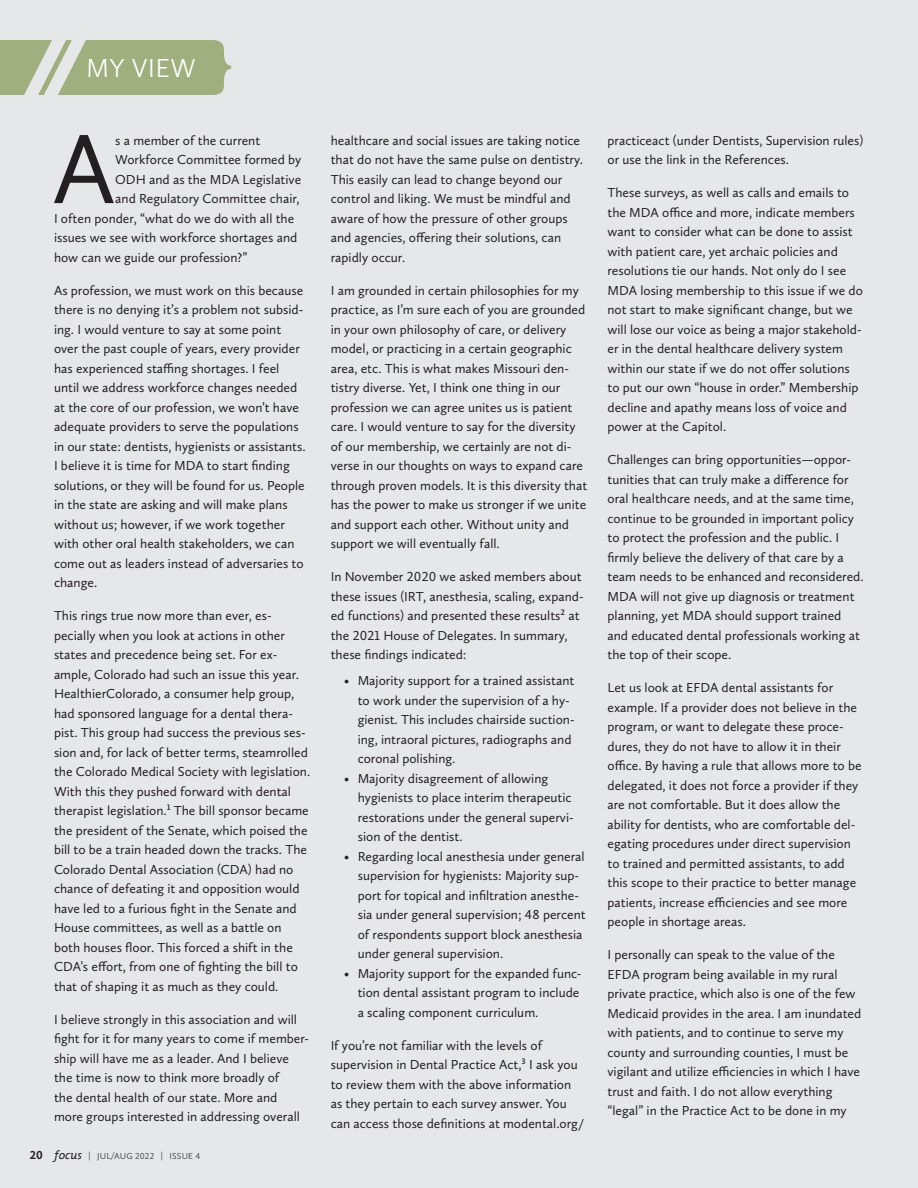
<style>
.page{position:relative;width:918px;height:1188px;background:#e6e7e9}
.page>*{position:absolute;margin:0;border:0;box-sizing:border-box;transform-origin:0 0}
.BODY_sans{font:101.25px "Calluna Sans";color:#231f20}
.t1{font:300 27px "Calluna Sans";letter-spacing:.015em;color:#fff}
.BODY_sans-2{font:13.5px/19.5px "Calluna Sans";color:#231f20}
.t2{font:9px "Calluna Sans";letter-spacing:.015em;color:#4b4c4d}
.s1{font-weight:700;font-size:12px;color:#231f20}
.s2{font-family:"The Mix 5";font-style:italic;font-size:12px;color:#231f20}
</style>
<div class="page">
<svg style="left:0;top:40px;width:231px;height:55px;background:#aab78d"></svg>
<p class="t1" style="left:86px;top:52px;width:111px">MY VIEW</p>
<p class="BODY_sans" style="left:53px;top:108px;width:64px">A</p>
<p class="BODY_sans-2" style="left:115px;top:130px;width:147px">s a member of the current</p>
<p class="BODY_sans-2" style="left:115px;top:150px;width:188px">Workforce Committee formed by</p>
<p class="BODY_sans-2" style="left:115px;top:169px;width:188px">ODH and as the MDA Legislative</p>
<p class="BODY_sans-2" style="left:115px;top:189px;width:186px">and Regulatory Committee chair,</p>
<p class="BODY_sans-2" style="left:54px;top:208px;width:242px">I often ponder, “what do we do with all the</p>
<p class="BODY_sans-2" style="left:54px;top:228px;width:245px">issues we see with workforce shortages and</p>
<p class="BODY_sans-2" style="left:54px;top:247px;width:195px">how can we guide our profession?”</p>
<p class="BODY_sans-2" style="left:54px;top:280px;width:253px">As profession, we must work on this because there is no denying it’s a problem not subsid&shy;ing. I would venture to say at some point over the past couple of years, every provider has experienced staffing shortages. I feel until we address workforce changes needed at the core of our profession, we won’t have adequate providers to serve the populations in our state: dentists, hygienists or assistants.<br>I believe it is time for MDA to start finding solutions, or they will be found for us. People in the state are asking and will make plans without us; however, if we work together with other oral health stakeholders, we can come out as leaders instead of adversaries to change.</p>
<p class="BODY_sans-2" style="left:54px;top:606px;width:258px">This rings true now more than ever, es&shy;pecially when you look at actions in other states and precedence being set. For ex&shy;ample, Colorado had such an issue this year.<br>HealthierColorado, a consumer help group, had sponsored language for a dental thera&shy;pist. This group had success the previous ses&shy;sion and, for lack of better terms, steamrolled the Colorado Medical Society with legislation.<br>With this they pushed forward with dental therapist legislation.1 The bill sponsor became the president of the Senate, which poised the bill to be a train headed down the tracks. The Colorado Dental Association (CDA) had no chance of defeating it and opposition would have led to a furious fight in the Senate and House committees, as well as a battle on both houses floor. This forced a shift in the CDA’s effort, from one of fighting the bill to that of shaping it as much as they could.</p>
<p class="BODY_sans-2" style="left:54px;top:1009px;width:257px">I believe strongly in this association and will fight for it for many years to come if member&shy;ship will have me as a leader. And I believe the time is now to think more broadly of<br>the dental health of our state. More and more groups interested in addressing overall</p>
<p class="t2" style="left:30px;top:1150px;width:172px"><span class="s1">20</span> <span class="s2">focus</span> | JUL/AUG 2022 | ISSUE 4</p>
<p class="BODY_sans-2" style="left:331px;top:130px;width:254px">healthcare and social issues are taking notice that do not have the same pulse on dentistry.<br>This easily can lead to change beyond our control and liking. We must be mindful and aware of how the pressure of other groups and agencies, offering their solutions, can rapidly occur.</p>
<p class="BODY_sans-2" style="left:331px;top:280px;width:258px">I am grounded in certain philosophies for my practice, as I’m sure each of you are grounded in your own philosophy of care, or delivery model, or practicing in a certain geographic area, etc. This is what makes Missouri den&shy;tistry diverse. Yet, I think one thing in our profession we can agree unites us is patient care. I would venture to say for the diversity of our membership, we certainly are not di&shy;verse in our thoughts on ways to expand care through proven models. It is this diversity that has the power to make us stronger if we unite and support each other. Without unity and support we will eventually fall.</p>
<p class="BODY_sans-2" style="left:331px;top:567px;width:254px">In November 2020 we asked members about these issues (IRT, anesthesia, scaling, expand&shy;ed functions) and presented these results2 at the 2021 House of Delegates. In summary, these findings indicated:</p>
<p class="BODY_sans-2" style="left:358px;top:671px;width:218px;text-indent:-14px">• Majority support for a trained assistant to work under the supervision of a hy&shy;gienist. This includes chairside suction&shy;ing, intraoral pictures, radiographs and coronal polishing.</p>
<p class="BODY_sans-2" style="left:358px;top:768px;width:217px;text-indent:-14px">• Majority disagreement of allowing hygienists to place interim therapeutic restorations under the general supervi&shy;sion of the dentist.</p>
<p class="BODY_sans-2" style="left:358px;top:846px;width:229px;text-indent:-14px">• Regarding local anesthesia under general supervision for hygienists: Majority sup&shy;port for topical and infiltration anesthe&shy;sia under general supervision; 48 percent of respondents support block anesthesia under general supervision.</p>
<p class="BODY_sans-2" style="left:358px;top:963px;width:225px;text-indent:-14px">• Majority support for the expanded func&shy;tion dental assistant program to include a scaling component curriculum.</p>
<p class="BODY_sans-2" style="left:331px;top:1035px;width:255px">If you’re not familiar with the levels of supervision in Dental Practice Act,3 I ask you to review them with the above information as they pertain to each survey answer. You can access those definitions at modental.org/</p>
<p class="BODY_sans-2" style="left:608px;top:130px;width:258px">practiceact (under Dentists, Supervision rules) or use the link in the References.</p>
<p class="BODY_sans-2" style="left:608px;top:183px;width:257px">These surveys, as well as calls and emails to the MDA office and more, indicate members want to consider what can be done to assist with patient care, yet archaic policies and resolutions tie our hands. Not only do I see MDA losing membership to this issue if we do not start to make significant change, but we will lose our voice as being a major stakehold&shy;er in the dental healthcare delivery system within our state if we do not offer solutions to put our own “house in order.” Membership decline and apathy means loss of voice and power at the Capitol.</p>
<p class="BODY_sans-2" style="left:608px;top:450px;width:258px">Challenges can bring opportunities—oppor&shy;tunities that can truly make a difference for oral healthcare needs, and at the same time, continue to be grounded in important policy to protect the profession and the public. I firmly believe the delivery of that care by a team needs to be enhanced and reconsidered.<br>MDA will not give up diagnosis or treatment planning, yet MDA should support trained and educated dental professionals working at the top of their scope.</p>
<p class="BODY_sans-2" style="left:608px;top:678px;width:256px">Let us look at EFDA dental assistants for example. If a provider does not believe in the program, or want to delegate these proce&shy;dures, they do not have to allow it in their office. By having a rule that allows more to be delegated, it does not force a provider if they are not comfortable. But it does allow the ability for dentists, who are comfortable del&shy;egating procedures under direct supervision to trained and permitted assistants, to add this scope to their practice to better manage patients, increase efficiencies and see more people in shortage areas.</p>
<p class="BODY_sans-2" style="left:608px;top:945px;width:255px">I personally can speak to the value of the EFDA program being available in my rural private practice, which also is one of the few Medicaid provides in the area. I am inundated with patients, and to continue to serve my county and surrounding counties, I must be vigilant and utilize efficiencies in which I have trust and faith. I do not allow everything “legal” in the Practice Act to be done in my</p>
</div>
